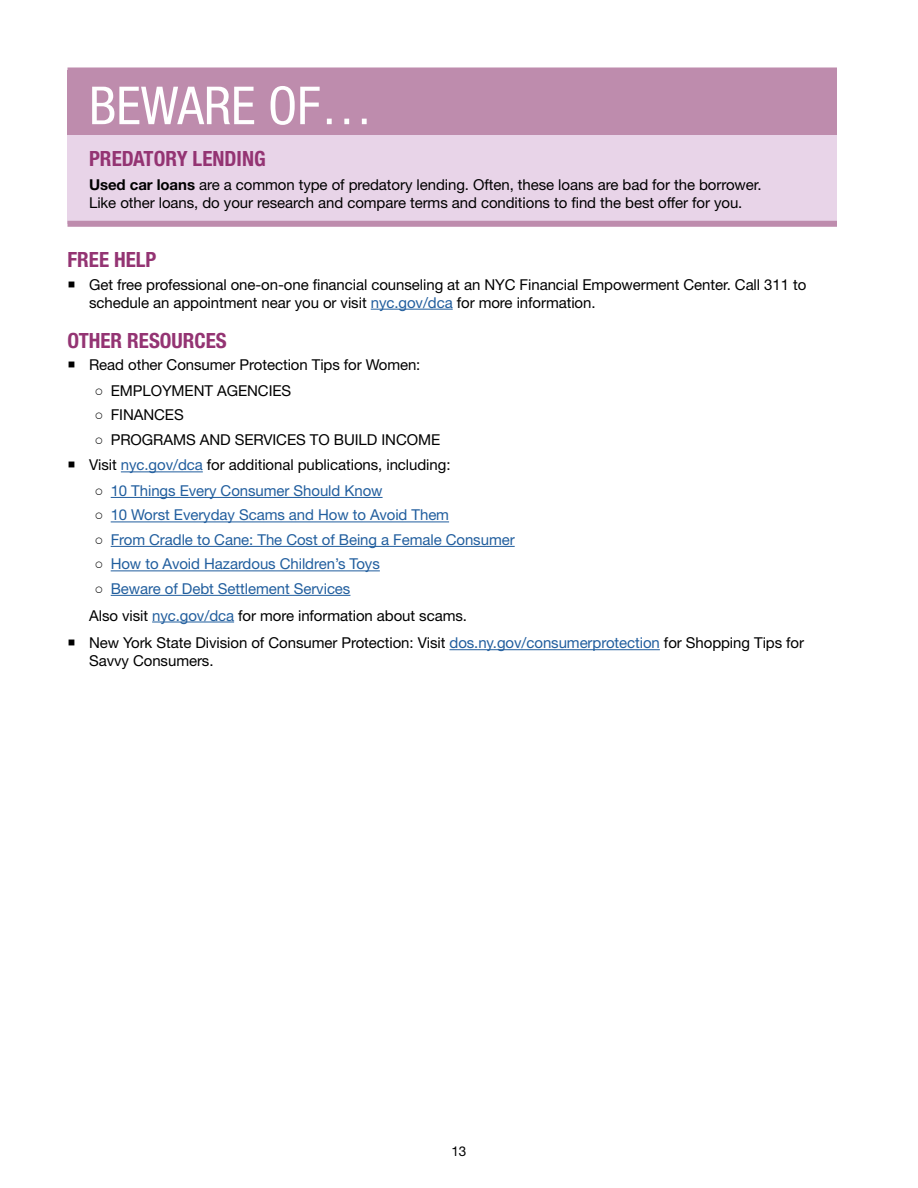
<style>
.page{position:relative;width:918px;height:1188px;background:#fff}
.page>*{position:absolute;margin:0;border:0;box-sizing:border-box;transform-origin:0 0}
.t1{font:condensed 52.5px "Helvetica Neue LT Std";color:#fff}
.t2{font:700 condensed 21px "Helvetica Neue LT Std";color:#943473}
.t3{font:15px/18px "Helvetica Neue LT Std";letter-spacing:-.005em;color:#000}
.t4{font:15px "Helvetica Neue LT Std";letter-spacing:-.005em;color:#215e9e}
.t5{font:13.5px "Helvetica Neue LT Std";color:#000}
.s1{font-weight:700}
.s2{color:#215e9e}
.s3{font-family:"Arial"}
.s4{font-family:"Arial";color:#000}
</style>
<div class="page">
<hr style="left:371px;top:309px;width:82px;height:1px;background:#215e9e">
<hr style="left:121px;top:472px;width:82px;height:1px;background:#215e9e">
<hr style="left:111px;top:497px;width:272px;height:1px;background:#215e9e">
<hr style="left:111px;top:522px;width:338px;height:1px;background:#215e9e">
<hr style="left:111px;top:546px;width:404px;height:1px;background:#215e9e">
<hr style="left:111px;top:571px;width:269px;height:1px;background:#215e9e">
<hr style="left:111px;top:595px;width:239px;height:1px;background:#215e9e">
<hr style="left:152px;top:622px;width:82px;height:1px;background:#215e9e">
<hr style="left:450px;top:649px;width:210px;height:1px;background:#215e9e">
<div style="left:68px;top:70px;width:769px;height:65px;background:#be8cad"></div>
<div style="left:68px;top:135px;width:769px;height:89px;background:#e8d4e8"></div>
<div style="left:68px;top:67px;width:769px;height:6px;background:#be8cad"></div>
<div style="left:68px;top:221px;width:769px;height:6px;background:#be8cad"></div>
<h1 class="t1" style="left:89px;top:75px;width:285px">BEWARE OF…</h1>
<h2 class="t2" style="left:89px;top:146px;width:178px">PREDATORY LENDING</h2>
<p class="t3" style="left:89px;top:175px;width:674px"><span class="s1">Used car loans</span> are a common type of predatory lending. Often, these loans are bad for the borrower.<br>Like other loans, do your research and compare terms and conditions to find the best offer for you.</p>
<h2 class="t2" style="left:68px;top:247px;width:91px">FREE HELP</h2>
<p class="t3" style="left:89px;top:275px;width:719px">Get free professional one-on-one financial counseling at an NYC Financial Empowerment Center. Call 311 to schedule an appointment near you or visit <span class="s2">nyc.gov/dca</span> for more information.</p>
<h2 class="t2" style="left:68px;top:328px;width:161px">OTHER RESOURCES</h2>
<p class="t3" style="left:89px;top:356px;width:333px">Read other Consumer Protection Tips for Women:</p>
<p class="t3" style="left:95px;top:381px;width:198px"><span class="s3">○</span> EMPLOYMENT AGENCIES</p>
<p class="t3" style="left:95px;top:406px;width:91px"><span class="s3">○</span> FINANCES</p>
<p class="t3" style="left:89px;top:427px;width:363px;line-height:25.5px;text-align:center"><span class="s3">○</span> PROGRAMS AND SERVICES TO BUILD INCOME<br>Visit <span class="s2">nyc.gov/dca</span> for additional publications, including:</p>
<p class="t4" style="left:95px;top:482px;width:290px"><span class="s4">○</span> 10 Things Every Consumer Should Know</p>
<p class="t4" style="left:95px;top:506px;width:356px"><span class="s4">○</span> 10 Worst Everyday Scams and How to Avoid Them</p>
<p class="t4" style="left:95px;top:531px;width:422px"><span class="s4">○</span> From Cradle to Cane: The Cost of Being a Female Consumer</p>
<p class="t4" style="left:95px;top:555px;width:287px"><span class="s4">○</span> How to Avoid Hazardous Children’s Toys</p>
<p class="t3" style="left:89px;top:575px;width:717px;line-height:27.2px;text-indent:5px"><span class="s3">○</span> <span class="s2">Beware of Debt Settlement Services<br></span>Also visit <span class="s2">nyc.gov/dca</span> for more information about scams.<br>New York State Division of Consumer Protection: Visit <span class="s2">dos.ny.gov/consumerprotection</span> for Shopping Tips for</p>
<p class="t3" style="left:89px;top:652px;width:126px">Savvy Consumers.</p>
<p class="t5" style="left:452px;top:1143px;width:16px">13</p>
</div>
